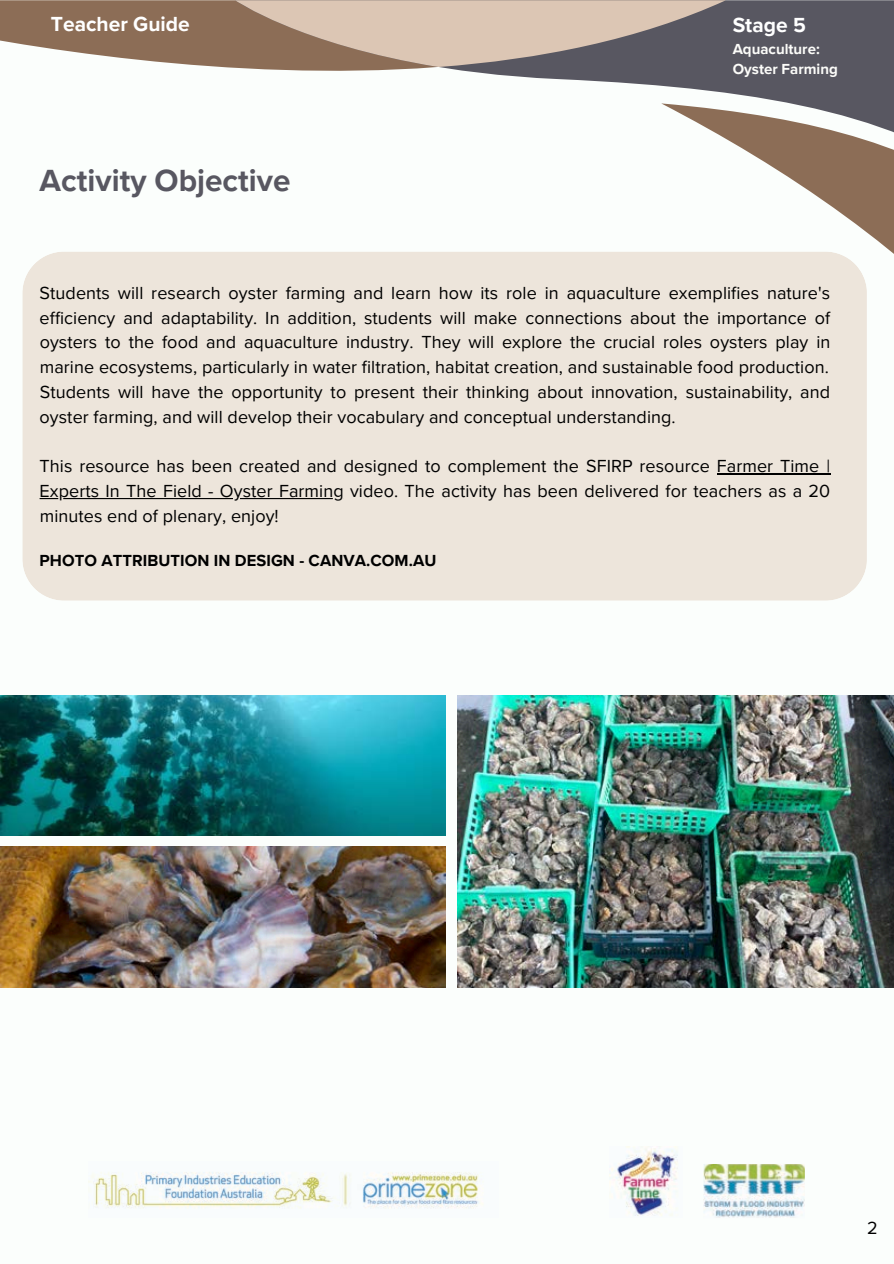
<style>
.page{position:relative;width:894px;height:1264px;background:#fff}
.page>*{position:absolute;margin:0;border:0;box-sizing:border-box;transform-origin:0 0}
.t1{font:700 31.5px "Proxima Nova";color:#585761}
.t2{font:700 21px "Proxima Nova";color:#fff}
.t3{font:18px/24.8px "Proxima Nova";letter-spacing:.005em;color:#000;text-align:justify}
.t4{font:700 16.5px "Proxima Nova";letter-spacing:.005em;color:#000}
.t5{font:700 15px/20.2px "Proxima Nova";color:#fcfcf9}
</style>
<div class="page">
<div style="left:0;top:0;width:893px;height:1263px;background:#fbfefc"></div>
<svg style="left:0;top:0;width:235px;height:68px;fill:#8c6d56"></svg>
<svg style="left:235px;top:0;width:658px;height:103px;fill:#585761"></svg>
<svg style="left:235px;top:0;width:490px;height:67px;background:#b29f92"></svg>
<svg style="left:661px;top:103px;width:232px;height:261px"></svg>
<div style="left:22px;top:251px;width:844px;height:349px;background:#ede5db"></div>
<hr style="left:716px;top:473px;width:114px;height:1px;background:#000">
<hr style="left:240px;top:498px;width:93px;height:1px;background:#000">
<hr style="left:63px;top:498px;width:170px;height:1px;background:#000">
<svg style="left:40px;top:498px;width:18px;height:1px"></svg>
<img style="left:0;top:695px;width:446px;height:140px">
<img style="left:0;top:846px;width:446px;height:141px">
<img style="left:457px;top:695px;width:436px;height:292px">
<img style="left:703px;top:1164px;width:101px;height:53px">
<img style="left:88px;top:1172px;width:391px;height:36px">
<img style="left:611px;top:1146px;width:67px;height:70px">
<p class="t2" style="left:51px;top:12px;width:140px">Teacher Guide</p>
<p class="t2" style="left:732px;top:12px;width:75px">Stage 5</p>
<h1 class="t1" style="left:40px;top:162px;width:252px">Activity Objective</h1>
<p class="t5" style="left:732px;top:39px;width:107px">Aquaculture:<br>Oyster Farming</p>
<p class="t3" style="left:40px;top:281px;width:792px">Students will research oyster farming and learn how its role in aquaculture exemplifies nature's efficiency and adaptability. In addition, students will make connections about the importance of oysters to the food and aquaculture industry. They will explore the crucial roles oysters play in marine ecosystems, particularly in water filtration, habitat creation, and sustainable food production.<br>Students will have the opportunity to present their thinking about innovation, sustainability, and oyster farming, and will develop their vocabulary and conceptual understanding.</p>
<p class="t3" style="left:40px;top:454px;width:792px">This resource has been created and designed to complement the SFIRP resource Farmer Time | Experts In The Field - Oyster Farming video. The activity has been delivered for teachers as a 20 minutes end of plenary, enjoy!</p>
<p class="t4" style="left:40px;top:550px;width:398px">PHOTO ATTRIBUTION IN DESIGN - CANVA.COM.AU</p>
<p class="t3" style="left:866px;top:1216px;width:12px">2</p>
</div>
